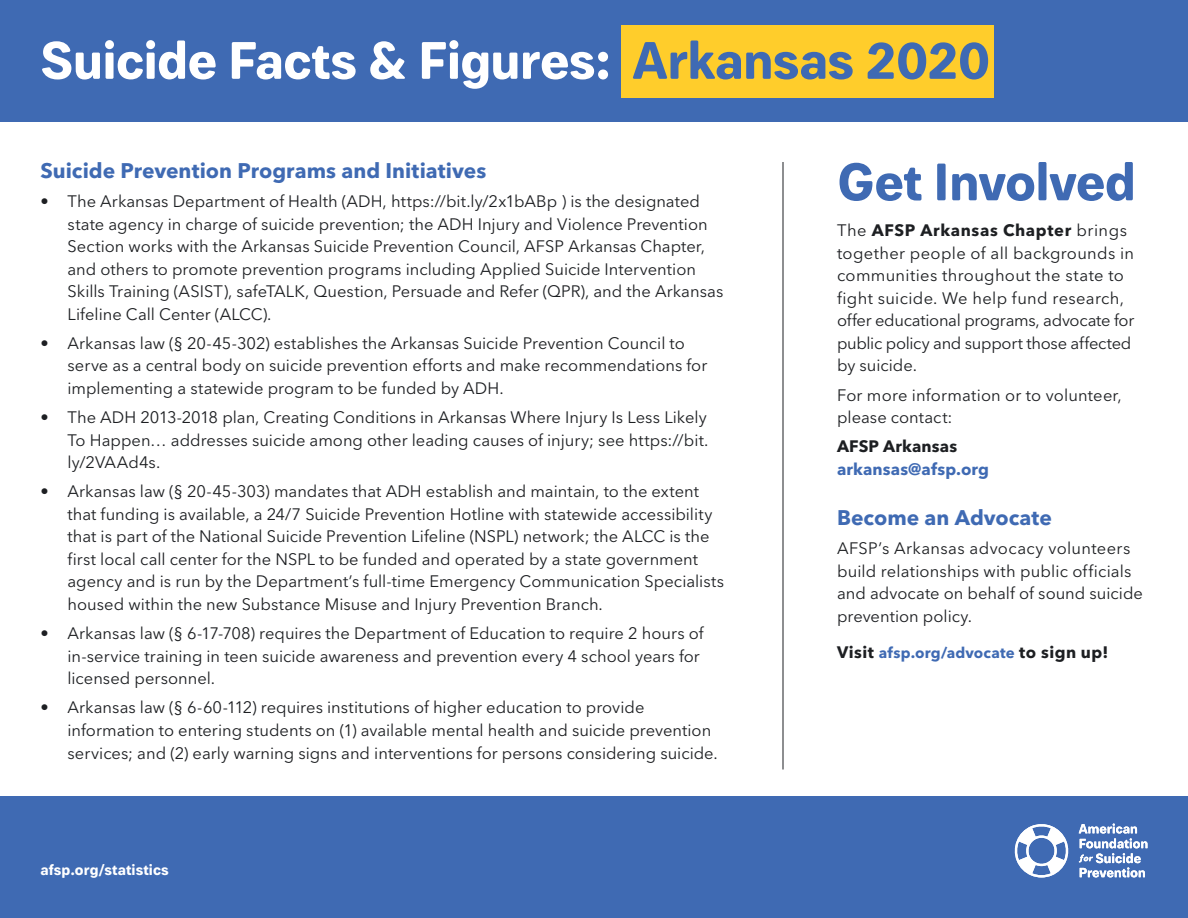
<style>
.page{position:relative;width:1188px;height:918px;background:#fff}
.page>*{position:absolute;margin:0;border:0;box-sizing:border-box;transform-origin:0 0}
.t1{font:700 52.5px "Paul Grotesk Soft";letter-spacing:-.01em;color:#fff}
.t2{font:700 52.5px "Paul Grotesk Soft";letter-spacing:-.01em;color:#3f6ab3}
.t3{font:700 21px "Avenir Next LT Pro";letter-spacing:.005em;color:#3f6ab3}
.t4{font:16.5px/22.5px "Avenir Next LT Pro";color:#1d1f22}
.t5{font:700 16.5px "Avenir Next LT Pro";letter-spacing:.01em;color:#3f6ab3}
.t6{font:700 16.5px "Avenir Next LT Pro";letter-spacing:.01em;color:#1d1f22}
.t7{font:700 15px "Avenir Next LT Pro";letter-spacing:.015em;color:#3f6ab3}
.t8{font:700 15px "Paul Grotesk Soft";letter-spacing:.005em;color:#fff}
.s1{color:#3f6ab3}
.s2{font-weight:700}
.s3{font-size:16.5px;color:#1d1f22}
</style>
<div class="page">
<div style="left:0;top:796px;width:1188px;height:122px;background:#3f6ab3"></div>
<svg style="left:1079px;top:823px;width:69px;height:54px"></svg>
<svg style="left:1014px;top:824px;width:55px;height:54px"></svg>
<div style="left:0;top:0;width:1188px;height:122px;background:#3f6ab3"></div>
<div style="left:621px;top:26px;width:372px;height:72px;background:#ffcd2b"></div>
<hr style="left:783px;top:162px;width:1px;height:608px;background:#1d1f22">
<h1 class="t1" style="left:40px;top:29px;width:951px">Suicide Facts &amp; Figures: <span class="s1">Arkansas 2020</span></h1>
<p class="t3" style="left:40px;top:158px;width:447px">Suicide Prevention Programs and Initiatives</p>
<p class="t4" style="left:67px;top:190px;width:657px;text-indent:-27px">• The Arkansas Department of Health (ADH, https://bit.ly/2x1bABp ) is the designated state agency in charge of suicide prevention; the ADH Injury and Violence Prevention Section works with the Arkansas Suicide Prevention Council, AFSP Arkansas Chapter, and others to promote prevention programs including Applied Suicide Intervention Skills Training (ASIST), safeTALK, Question, Persuade and Refer (QPR), and the Arkansas Lifeline Call Center (ALCC).</p>
<p class="t4" style="left:67px;top:332px;width:641px;text-indent:-27px">• Arkansas law (§ 20-45-302) establishes the Arkansas Suicide Prevention Council to serve as a central body on suicide prevention efforts and make recommendations for implementing a statewide program to be funded by ADH.</p>
<p class="t4" style="left:67px;top:406px;width:642px;text-align:justify;text-indent:-27px">• The ADH 2013-2018 plan, Creating Conditions in Arkansas Where Injury Is Less Likely To Happen… addresses suicide among other leading causes of injury; see https://bit. ly/2VAAd4s.</p>
<p class="t4" style="left:67px;top:480px;width:658px;text-indent:-27px">• Arkansas law (§ 20-45-303) mandates that ADH establish and maintain, to the extent that funding is available, a 24/7 Suicide Prevention Hotline with statewide accessibility that is part of the National Suicide Prevention Lifeline (NSPL) network; the ALCC is the first local call center for the NSPL to be funded and operated by a state government agency and is run by the Department’s full-time Emergency Communication Specialists housed within the new Substance Misuse and Injury Prevention Branch.</p>
<p class="t4" style="left:67px;top:622px;width:638px;text-indent:-27px">• Arkansas law (§ 6-17-708) requires the Department of Education to require 2 hours of in-service training in teen suicide awareness and prevention every 4 school years for licensed personnel.</p>
<p class="t4" style="left:67px;top:697px;width:652px;text-indent:-27px">• Arkansas law (§ 6-60-112) requires institutions of higher education to provide information to entering students on (1) available mental health and suicide prevention services; and (2) early warning signs and interventions for persons considering suicide.</p>
<p class="t8" style="left:40px;top:861px;width:130px">afsp.org/statistics</p>
<h1 class="t2" style="left:837px;top:151px;width:300px">Get Involved</h1>
<p class="t4" style="left:837px;top:219px;width:299px">The <span class="s2">AFSP Arkansas Chapter</span> brings together people of all backgrounds in communities throughout the state to fight suicide. We help fund research, offer educational programs, advocate for public policy and support those affected by suicide.</p>
<p class="t4" style="left:837px;top:384px;width:286px">For more information or to volunteer, please contact:</p>
<p class="t6" style="left:837px;top:436px;width:122px">AFSP Arkansas</p>
<p class="t5" style="left:837px;top:459px;width:154px">arkansas@afsp.org</p>
<p class="t3" style="left:837px;top:505px;width:217px">Become an Advocate</p>
<p class="t4" style="left:837px;top:537px;width:307px">AFSP’s Arkansas advocacy volunteers build relationships with public officials and advocate on behalf of sound suicide prevention policy.</p>
<p class="t7" style="left:837px;top:643px;width:273px"><span class="s3">Visit</span> afsp.org/advocate <span class="s3">to sign up!</span></p>
</div>
